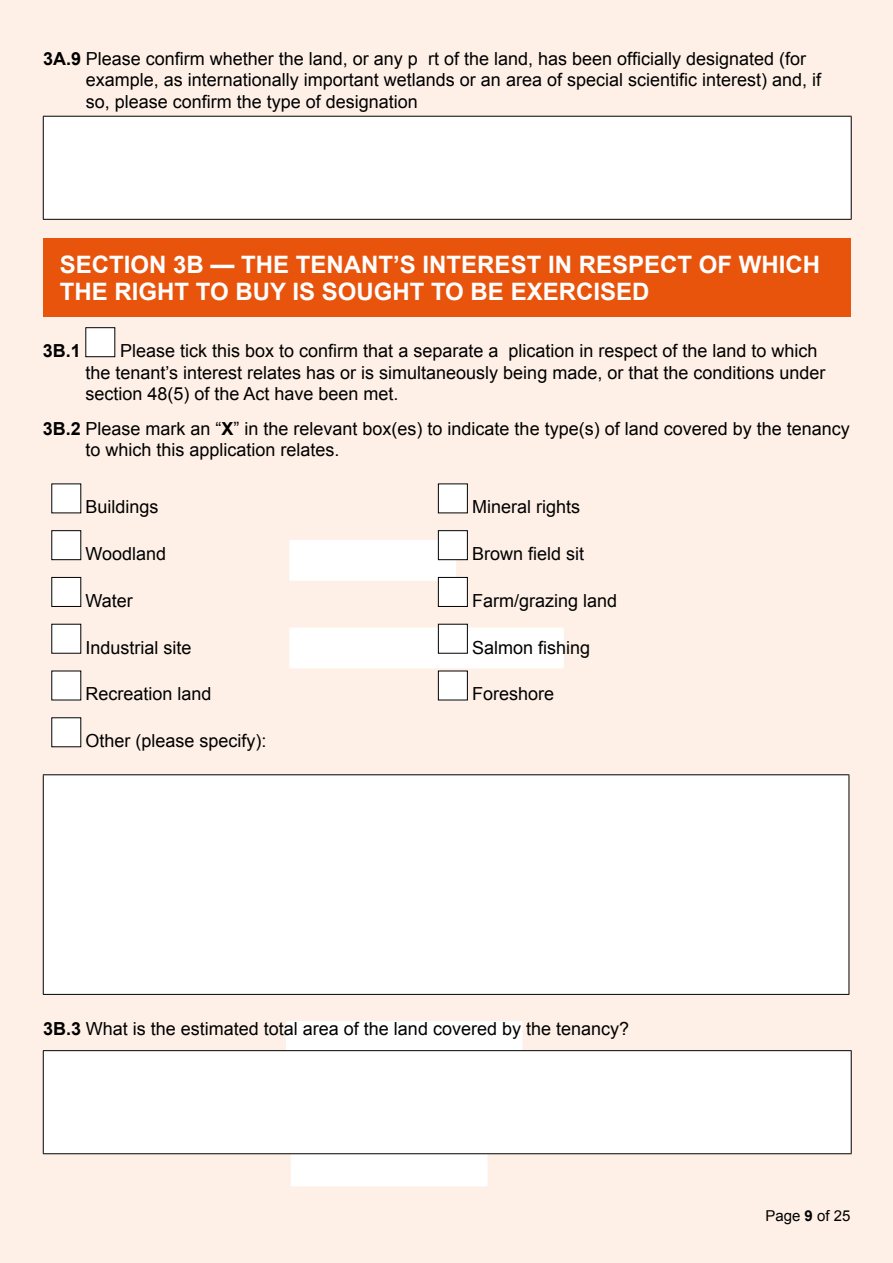
<style>
.page{position:relative;width:893px;height:1263px;background:#fef0e7}
.page>*{position:absolute;margin:0;border:0;box-sizing:border-box;transform-origin:0 0}
.t1{font:700 24px/27px "Arial";color:#fff}
.new_indent{font:18px/21.6px "Arial";color:#000}
.body{font:18px "Arial";color:#000}
.new_indent-2{font:700 18px "Arial";color:#000}
.t2{font:15px "Arial";color:#000}
.s1{font-weight:700}
</style>
<div class="page">
<div style="left:43px;top:116px;width:808px;height:103px;background:#fff"></div>
<hr style="left:43px;top:117px;width:1px;height:102px;background:#000">
<hr style="left:851px;top:117px;width:1px;height:102px;background:#000">
<hr style="left:43px;top:219px;width:809px;height:1px;background:#000">
<hr style="left:43px;top:116px;width:809px;height:1px;background:#000">
<div style="left:43px;top:238px;width:808px;height:79px;background:#e9540d"></div>
<div style="left:86px;top:328px;width:29px;height:29px;background:#fff"></div>
<div style="left:85px;top:327px;width:30px;height:30px;border:1px solid #000"></div>
<div style="left:52px;top:484px;width:29px;height:29px;background:#fff"></div>
<div style="left:438px;top:484px;width:29px;height:29px;background:#fff"></div>
<div style="left:438px;top:483px;width:30px;height:30px;border:1px solid #000"></div>
<div style="left:52px;top:531px;width:29px;height:29px;background:#fff"></div>
<div style="left:51px;top:530px;width:30px;height:30px;border:1px solid #000"></div>
<div style="left:438px;top:531px;width:29px;height:29px;background:#fff"></div>
<div style="left:438px;top:530px;width:30px;height:30px;border:1px solid #000"></div>
<div style="left:52px;top:577px;width:29px;height:29px;background:#fff"></div>
<div style="left:51px;top:577px;width:30px;height:30px;border:1px solid #000"></div>
<div style="left:438px;top:577px;width:29px;height:29px;background:#fff"></div>
<div style="left:438px;top:577px;width:30px;height:30px;border:1px solid #000"></div>
<div style="left:52px;top:624px;width:29px;height:29px;background:#fff"></div>
<div style="left:438px;top:624px;width:29px;height:29px;background:#fff"></div>
<div style="left:438px;top:624px;width:30px;height:30px;border:1px solid #000"></div>
<div style="left:52px;top:671px;width:29px;height:29px;background:#fff"></div>
<div style="left:438px;top:671px;width:29px;height:29px;background:#fff"></div>
<div style="left:438px;top:671px;width:30px;height:29px;border:1px solid #000"></div>
<div style="left:52px;top:718px;width:29px;height:29px;background:#fff"></div>
<div style="left:43px;top:775px;width:806px;height:219px;background:#fff"></div>
<hr style="left:43px;top:774px;width:806px;height:1px;background:#000">
<hr style="left:43px;top:775px;width:1px;height:219px;background:#000">
<hr style="left:849px;top:775px;width:1px;height:219px;background:#000">
<hr style="left:43px;top:994px;width:806px;height:1px;background:#000">
<div style="left:43px;top:1051px;width:808px;height:103px;background:#fff"></div>
<hr style="left:43px;top:1051px;width:1px;height:102px;background:#000">
<hr style="left:851px;top:1051px;width:1px;height:102px;background:#000">
<hr style="left:43px;top:1153px;width:809px;height:1px;background:#000">
<hr style="left:43px;top:1050px;width:809px;height:1px;background:#000">
<p class="new_indent" style="left:86px;top:47px;width:737px;text-indent:-43px"><span class="s1">3A.9</span> Please confirm whether the land, or any p rt of the land, has been officially designated (for example, as internationally important wetlands or an area of special scientific interest) and, if so, please confirm the type of designation</p>
<p class="t1" style="left:60px;top:252px;width:762px">SECTION 3B — THE TENANT’S INTEREST IN RESPECT OF WHICH<br>THE RIGHT TO BUY IS SOUGHT TO BE EXERCISED</p>
<p class="new_indent-2" style="left:43px;top:339px;width:40px">3B.1</p>
<p class="new_indent" style="left:85px;top:340px;width:742px;text-indent:35px">Please tick this box to confirm that a separate a plication in respect of the land to which the tenant’s interest relates has or is simultaneously being made, or that the conditions under section 48(5) of the Act have been met.</p>
<p class="new_indent" style="left:85px;top:417px;width:766px;text-indent:-43px"><span class="s1">3B.2</span> Please mark an “<span class="s1">X</span>” in the relevant box(es) to indicate the type(s) of land covered by the tenancy to which this application relates.</p>
<p class="body" style="left:85px;top:497px;width:75px">Buildings</p>
<p class="body" style="left:472px;top:497px;width:110px">Mineral rights</p>
<p class="body" style="left:85px;top:544px;width:82px">Woodland</p>
<p class="body" style="left:472px;top:544px;width:114px">Brown field sit</p>
<p class="body" style="left:85px;top:590px;width:49px">Water</p>
<p class="body" style="left:472px;top:590px;width:147px">Farm/grazing land</p>
<p class="body" style="left:85px;top:637px;width:108px">Industrial site</p>
<p class="body" style="left:472px;top:637px;width:120px">Salmon fishing</p>
<p class="body" style="left:85px;top:684px;width:128px">Recreation land</p>
<p class="body" style="left:472px;top:684px;width:84px">Foreshore</p>
<p class="body" style="left:85px;top:731px;width:183px">Other (please specify):</p>
<p class="new_indent" style="left:43px;top:1018px;width:587px"><span class="s1">3B.3</span> What is the estimated total area of the land covered by the tenancy?</p>
<p class="t2" style="left:765px;top:1207px;width:87px">Page <span class="s1">9</span> of 25</p>
</div>
